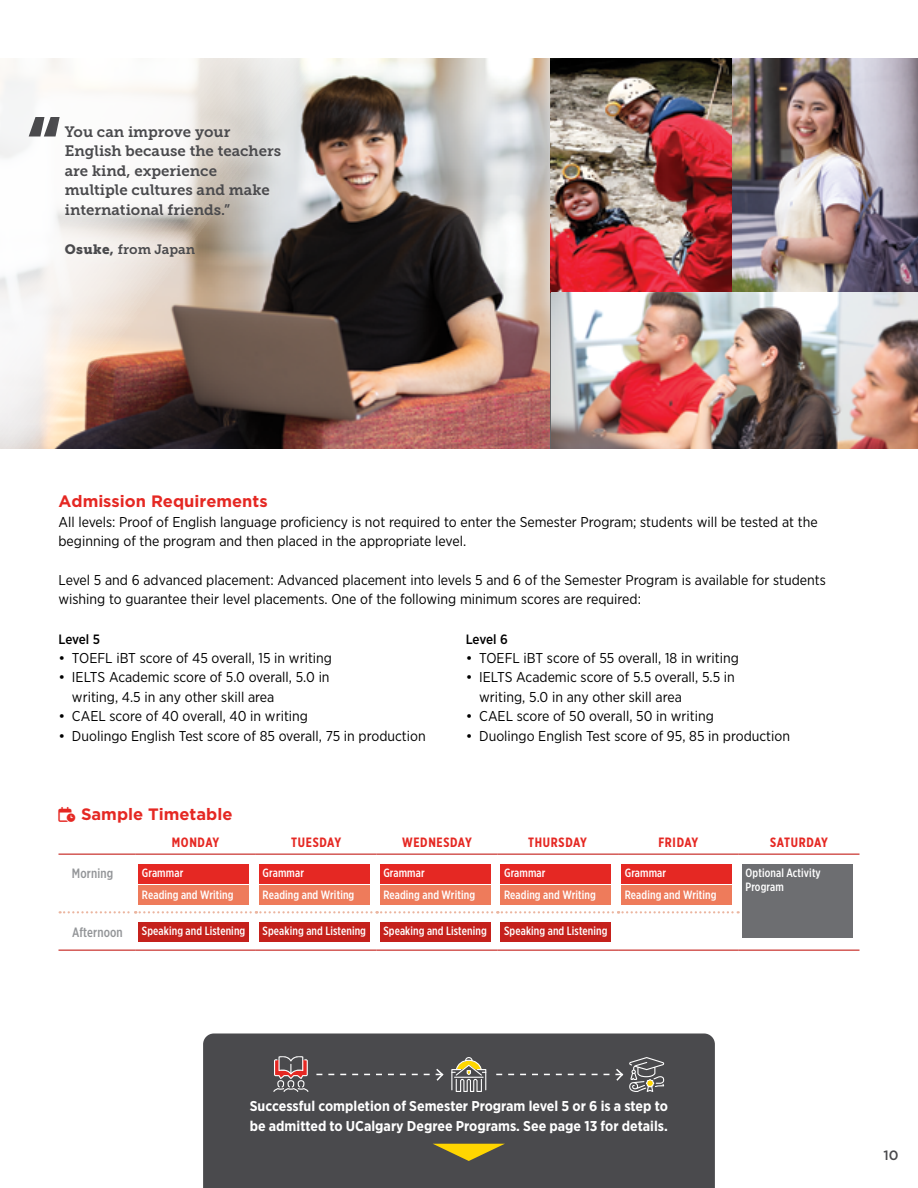
<style>
.page{position:relative;width:918px;height:1188px;background:#fff}
.page>*{position:absolute;margin:0;border:0;box-sizing:border-box;transform-origin:0 0}
.t1{font:700 16.5px "Gotham";color:#e52823}
.t2{font:15px/19.5px "Museo Slab 700";color:#4a4a4d}
.t3{font:14.25px/19.5px "Gotham Narrow";color:#000}
.t4{font:700 14.25px/19.5px "Gotham Narrow";color:#fff}
.t5{font:700 13.5px "Gotham X Narrow";letter-spacing:.05em;color:#e52823}
.t6{font:500 13.5px "Gotham X Narrow";letter-spacing:.01em;color:#939598}
.t7{font:13.5px "Museo Slab 700";color:#4a4a4d}
.t8{font:500 13.5px "Gotham Narrow";letter-spacing:-.015em;color:#000}
.t9{font:500 13.5px "Gotham";color:#4a4a4d}
.t10{font:500 12px/21.6px "Gotham X Narrow";letter-spacing:.01em;color:#fff}
.s1{font-family:"Museo Slab 900"}
.s2{font-family:"Gotham"}
</style>
<div class="page">
<img style="left:0;top:58px;width:551px;height:390px">
<div style="left:203px;top:1034px;width:512px;height:154px;background:#4a4a4d"></div>
<svg style="left:433px;top:1144px;width:72px;height:17px"></svg>
<svg style="left:273px;top:1054px;width:35px;height:38px"></svg>
<svg style="left:451px;top:1057px;width:35px;height:35px"></svg>
<svg style="left:316px;top:1067px;width:129px;height:15px;background:#555558"></svg>
<svg style="left:496px;top:1057px;width:168px;height:35px;background:#575759"></svg>
<svg style="left:29px;top:117px;width:19px;height:19px"></svg>
<img style="left:551px;top:58px;width:367px;height:235px">
<hr style="left:58px;top:854px;width:77px;height:1px;background:#c5211c">
<hr style="left:135px;top:854px;width:121px;height:1px;background:#c5211c">
<hr style="left:256px;top:854px;width:121px;height:1px;background:#c5211c">
<hr style="left:377px;top:854px;width:120px;height:1px;background:#c5211c">
<hr style="left:497px;top:854px;width:121px;height:1px;background:#c5211c">
<hr style="left:618px;top:854px;width:121px;height:1px;background:#c5211c">
<hr style="left:58px;top:950px;width:77px;height:1px;background:#c5211c">
<hr style="left:135px;top:950px;width:121px;height:1px;background:#c5211c">
<hr style="left:256px;top:950px;width:121px;height:1px;background:#c5211c">
<hr style="left:377px;top:950px;width:120px;height:1px;background:#c5211c">
<hr style="left:497px;top:950px;width:121px;height:1px;background:#c5211c">
<hr style="left:618px;top:950px;width:121px;height:1px;background:#c5211c">
<svg style="left:60px;top:911px;width:679px;height:2px"></svg>
<hr style="left:739px;top:854px;width:120px;height:1px;background:#c5211c">
<hr style="left:739px;top:950px;width:120px;height:1px;background:#c5211c">
<div style="left:138px;top:864px;width:111px;height:19px;background:#e52823"></div>
<div style="left:138px;top:886px;width:111px;height:19px;background:#ee7b5b"></div>
<div style="left:259px;top:864px;width:111px;height:19px;background:#e52823"></div>
<div style="left:259px;top:886px;width:111px;height:19px;background:#ee7b5b"></div>
<div style="left:380px;top:864px;width:111px;height:19px;background:#e52823"></div>
<div style="left:380px;top:886px;width:111px;height:19px;background:#ee7b5b"></div>
<div style="left:501px;top:864px;width:110px;height:19px;background:#e52823"></div>
<div style="left:501px;top:886px;width:110px;height:19px;background:#ee7b5b"></div>
<div style="left:621px;top:864px;width:111px;height:19px;background:#e52823"></div>
<div style="left:621px;top:886px;width:111px;height:19px;background:#ee7b5b"></div>
<div style="left:742px;top:864px;width:111px;height:73px;background:#6d6e71"></div>
<div style="left:138px;top:922px;width:111px;height:19px;background:#c5211c"></div>
<div style="left:259px;top:922px;width:111px;height:19px;background:#c5211c"></div>
<div style="left:380px;top:922px;width:111px;height:19px;background:#c5211c"></div>
<div style="left:501px;top:922px;width:110px;height:19px;background:#c5211c"></div>
<div style="left:48px;top:107px;width:249px;height:166px;background:#fff;opacity:.75"></div>
<img style="left:551px;top:293px;width:367px;height:155px">
<p class="t2" style="left:65px;top:122px;width:218px">You can improve your<br>English because the teachers are kind, experience multiple cultures and make international friends.”</p>
<p class="t7" style="left:65px;top:241px;width:132px"><span class="s1">Osuke,</span> from Japan</p>
<p class="t1" style="left:58px;top:490px;width:211px">Admission Requirements</p>
<p class="t3" style="left:58px;top:511px;width:761px">All levels: Proof of English language proficiency is not required to enter the Semester Program; students will be tested at the beginning of the program and then placed in the appropriate level.</p>
<p class="t3" style="left:58px;top:570px;width:769px">Level 5 and 6 advanced placement: Advanced placement into levels 5 and 6 of the Semester Program is available for students wishing to guarantee their level placements. One of the following minimum scores are required:</p>
<p class="t8" style="left:58px;top:630px;width:43px">Level 5</p>
<p class="t3" style="left:58px;top:648px;width:275px"><span class="s2">•</span> TOEFL iBT score of 45 overall, 15 in writing</p>
<p class="t3" style="left:72px;top:667px;width:259px;text-indent:-13px"><span class="s2">•</span> IELTS Academic score of 5.0 overall, 5.0 in writing, 4.5 in any other skill area</p>
<p class="t3" style="left:58px;top:706px;width:251px"><span class="s2">•</span> CAEL score of 40 overall, 40 in writing</p>
<p class="t3" style="left:58px;top:726px;width:369px"><span class="s2">•</span> Duolingo English Test score of 85 overall, 75 in production</p>
<p class="t8" style="left:466px;top:630px;width:44px">Level 6</p>
<p class="t3" style="left:466px;top:648px;width:275px"><span class="s2">•</span> TOEFL iBT score of 55 overall, 18 in writing</p>
<p class="t3" style="left:479px;top:667px;width:257px;text-indent:-13px"><span class="s2">•</span> IELTS Academic score of 5.5 overall, 5.5 in writing, 5.0 in any other skill area</p>
<p class="t3" style="left:466px;top:706px;width:250px"><span class="s2">•</span> CAEL score of 50 overall, 50 in writing</p>
<p class="t3" style="left:466px;top:726px;width:326px"><span class="s2">•</span> Duolingo English Test score of 95, 85 in production</p>
<p class="t1" style="left:81px;top:804px;width:153px">Sample Timetable</p>
<p class="t5" style="left:172px;top:834px;width:49px">MONDAY</p>
<p class="t5" style="left:291px;top:834px;width:51px">TUESDAY</p>
<p class="t5" style="left:402px;top:834px;width:71px">WEDNESDAY</p>
<p class="t5" style="left:528px;top:834px;width:60px">THURSDAY</p>
<p class="t5" style="left:658px;top:834px;width:42px">FRIDAY</p>
<p class="t5" style="left:770px;top:834px;width:60px">SATURDAY</p>
<p class="t6" style="left:72px;top:865px;width:43px">Morning</p>
<p class="t10" style="left:142px;top:862px;width:93px">Grammar<br>Reading and Writing</p>
<p class="t10" style="left:263px;top:862px;width:93px">Grammar<br>Reading and Writing</p>
<p class="t10" style="left:383px;top:862px;width:93px">Grammar<br>Reading and Writing</p>
<p class="t10" style="left:504px;top:862px;width:93px">Grammar<br>Reading and Writing</p>
<p class="t10" style="left:625px;top:862px;width:93px">Grammar<br>Reading and Writing</p>
<p class="t10" style="left:746px;top:866px;width:77px;line-height:13.5px">Optional Activity<br>Program</p>
<p class="t6" style="left:72px;top:924px;width:52px">Afternoon</p>
<p class="t10" style="left:142px;top:920px;width:105px">Speaking and Listening</p>
<p class="t10" style="left:263px;top:920px;width:105px">Speaking and Listening</p>
<p class="t10" style="left:383px;top:920px;width:105px">Speaking and Listening</p>
<p class="t10" style="left:504px;top:920px;width:105px">Speaking and Listening</p>
<p class="t4" style="left:250px;top:1097px;width:420px">Successful completion of Semester Program level 5 or 6 is a step to be admitted to UCalgary Degree Programs. See page 13 for details.</p>
<p class="t9" style="left:883px;top:1147px;width:17px">10</p>
</div>
